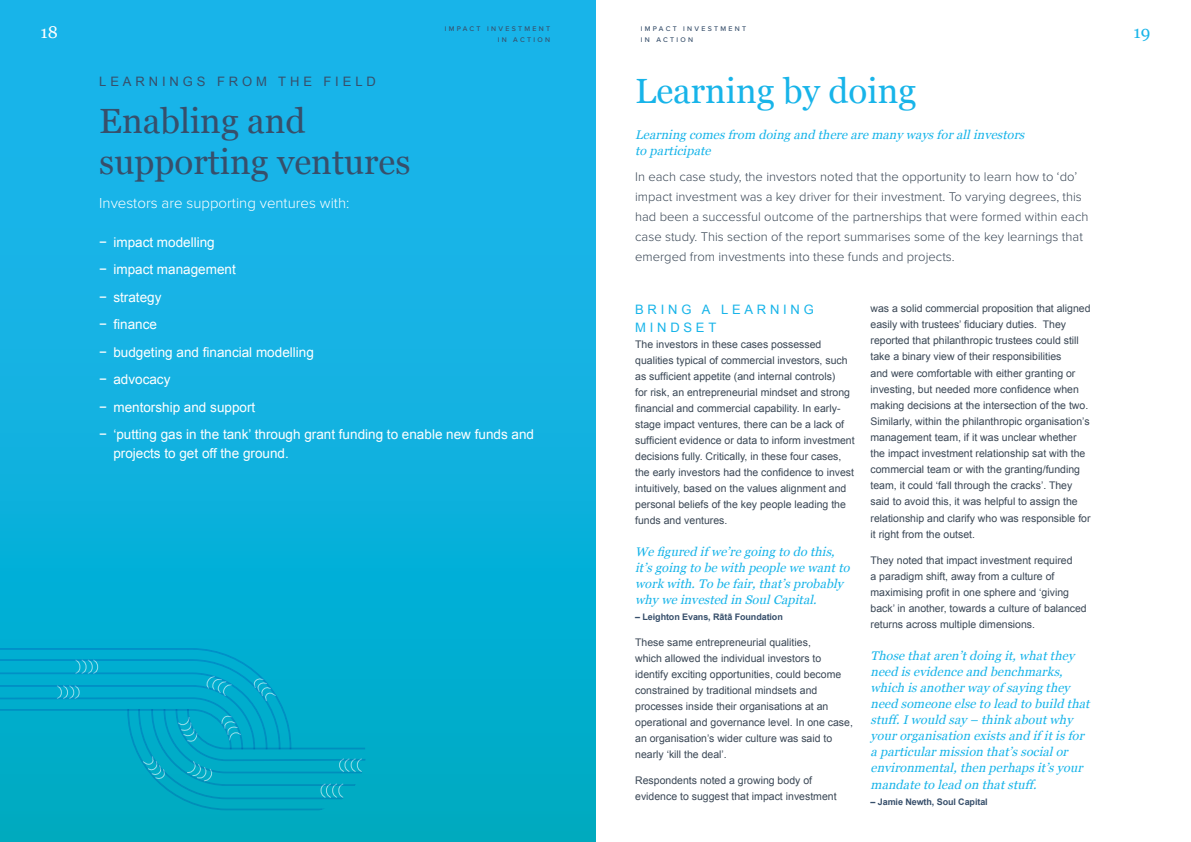
<style>
.page{position:relative;width:1191px;height:842px;background:#fff}
.page>*{position:absolute;margin:0;border:0;box-sizing:border-box;transform-origin:0 0}
.t1{font:35px/41px "Georgia";color:#374f6b}
.t2{font:35px "Georgia";color:#18b4e9}
.t3{font:17px "Georgia";color:#fff}
.t4{font:17px "Georgia";color:#18b4e9}
.t5{font:300 15px "Proxima Nova";color:#fff}
.t6{font:13.5px/27.5px "Arial";color:#fff}
.t7{font:300 13px/20px "Proxima Nova";color:#3a4755}
.t8{font:13px "Arial";letter-spacing:.3em;color:#374f6b}
.t9{font:13px/18px "Arial";letter-spacing:.29em;color:#18b4e9}
.t10{font:italic 12.5px/16.1px "Georgia";letter-spacing:.01em;color:#18b4e9}
.t11{font:10.5px/16px "Arial";color:#3a4755}
.t12{font:700 9px "Arial";letter-spacing:-.01em;color:#374f6b}
.t13{font:500 7px/11px "Proxima Nova";letter-spacing:.33em;color:#374f6b}
</style>
<div class="page">
<div style="left:0;top:0;width:595px;height:842px;background:linear-gradient(to bottom,#1fb6f1,#00acc7)"></div>
<svg style="left:0;top:647px;width:366px;height:164px;background:#01aac9"></svg>
<h2 class="t3" style="left:41px;top:20px;width:19px">18</h2>
<p class="t13" style="left:445px;top:23px;width:107px">IMPACT INVESTMENT</p>
<p class="t13" style="left:498px;top:34px;width:54px">IN ACTION</p>
<p class="t13" style="left:641px;top:23px;width:107px">IMPACT INVESTMENT<br>IN ACTION</p>
<h2 class="t4" style="left:1133px;top:20px;width:18px">19</h2>
<p class="t8" style="left:99px;top:73px;width:278px">LEARNINGS FROM THE FIELD</p>
<h1 class="t1" style="left:99px;top:99px;width:313px">Enabling and supporting ventures</h1>
<h3 class="t5" style="left:99px;top:194px;width:252px">Investors are supporting ventures with:</h3>
<p class="t6" style="left:99px;top:228px;width:436px">− impact modelling<br>− impact management<br>− strategy<br>− finance<br>− budgeting and financial modelling<br>− advocacy<br>− mentorship and support<br>− ‘putting gas in the tank’ through grant funding to enable new funds and</p>
<p class="t6" style="left:113px;top:440px;width:177px">projects to get off the ground.</p>
<h1 class="t2" style="left:635px;top:65px;width:282px">Learning by doing</h1>
<p class="t10" style="left:635px;top:126px;width:394px">Learningcomesfrom doingand therearemanywaysforallinvestors toparticipate</p>
<p class="t7" style="left:635px;top:166px;width:455px">In each case study, the investors noted that the opportunity to learn how to ‘do’ impact investment was a key driver for their investment. To varying degrees, this had been a successful outcome of the partnerships that were formed within each case study. This section of the report summarises some of the key learnings that emerged from investments into these funds and projects.</p>
<p class="t9" style="left:635px;top:300px;width:180px">BRING A LEARNING<br>MINDSET</p>
<p class="t11" style="left:635px;top:336px;width:221px">The investors in these cases possessed qualities typical of commercial investors, such as sufficient appetite (and internal controls)<br>for risk, an entrepreneurial mindset and strong financial and commercial capability. In early&shy;stage impact ventures, there can be a lack of sufficient evidence or data to inform investment decisions fully. Critically, in these four cases, the early investors had the confidence to invest intuitively, based on the values alignment and personal beliefs of the key people leading the funds and ventures.</p>
<p class="t10" style="left:635px;top:543px;width:220px">Wefigured if we’regoingtodothis, it’sgoingtobewith peoplewewantto workwith.Tobefair,that’sprobably whyweinvested in SoulCapital.</p>
<p class="t12" style="left:635px;top:611px;width:149px">– Leighton Evans, Rātā Foundation</p>
<p class="t11" style="left:635px;top:634px;width:219px">These same entrepreneurial qualities,<br>which allowed the individual investors to identify exciting opportunities, could become constrained by traditional mindsets and processes inside their organisations at an operational and governance level. In one case, an organisation’s wider culture was said to nearly ‘kill the deal’.</p>
<p class="t11" style="left:635px;top:772px;width:203px">Respondents noted a growing body of evidence to suggest that impact investment</p>
<p class="t11" style="left:870px;top:300px;width:221px">was a solid commercial proposition that aligned easily with trustees’ fiduciary duties. They reported that philanthropic trustees could still take a binary view of their responsibilities<br>and were comfortable with either granting or investing, but needed more confidence when making decisions at the intersection of the two.<br>Similarly, within the philanthropic organisation’s management team, if it was unclear whether the impact investment relationship sat with the commercial team or with the granting/funding team, it could ‘fall through the cracks’. They said to avoid this, it was helpful to assign the relationship and clarify who was responsible for it right from the outset.</p>
<p class="t11" style="left:870px;top:552px;width:218px">They noted that impact investment required<br>a paradigm shift, away from a culture of maximising profit in one sphere and ‘giving back’ in another, towards a culture of balanced returns across multiple dimensions.</p>
<p class="t10" style="left:870px;top:647px;width:224px">Thosethataren’tdoingit,whatthey need isevidenceand benchmarks, which isanotherwayof sayingthey need someoneelsetolead tobuild that stuff.Iwould say– thinkaboutwhy yourorganisation existsand if itisfor aparticularmission that’ssocialor environmental,then perhapsit’syour mandatetolead on thatstuff.</p>
<p class="t12" style="left:870px;top:796px;width:119px">– Jamie Newth, Soul Capital</p>
</div>
